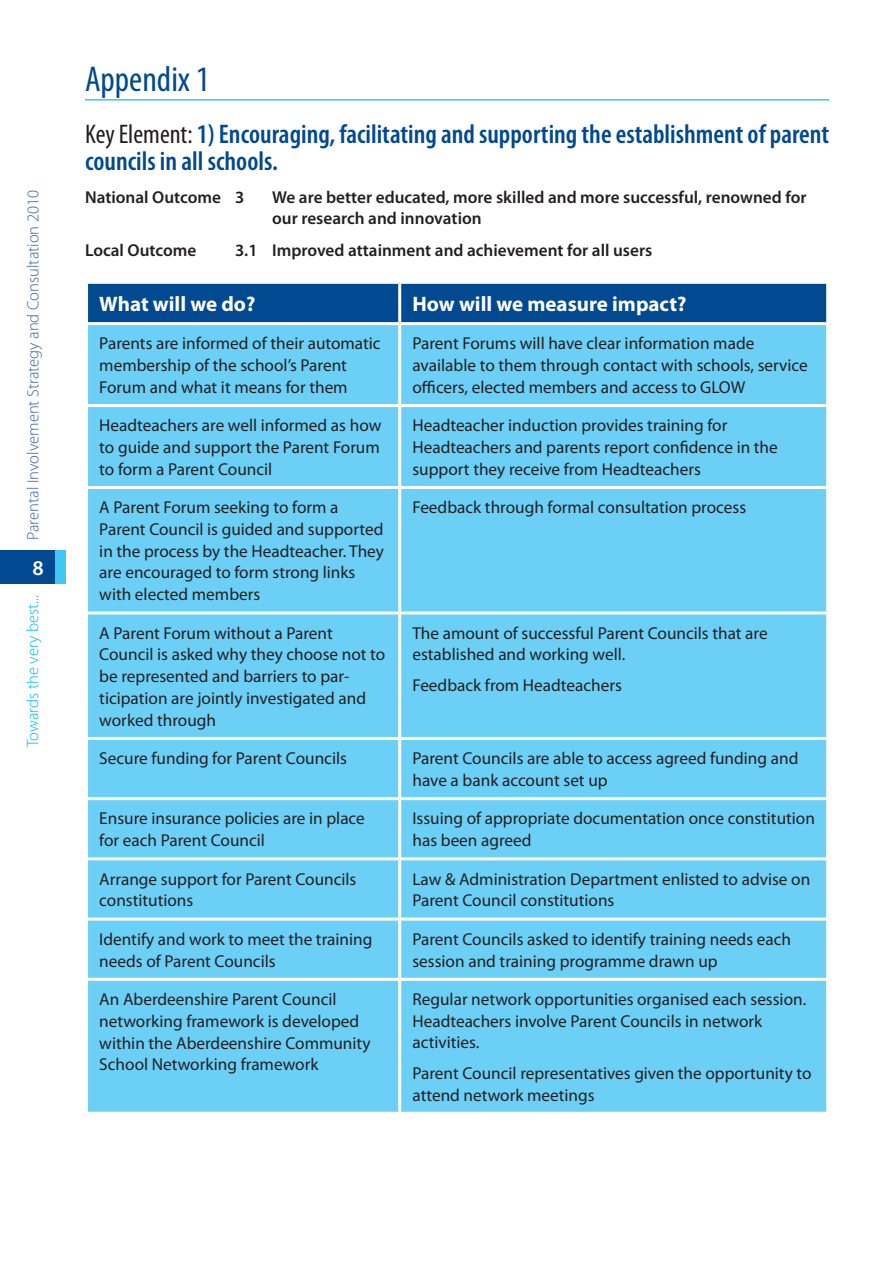
<style>
.page{position:relative;width:893px;height:1263px;background:#fff}
.page>*{position:absolute;margin:0;border:0;box-sizing:border-box;transform-origin:0 0}
.header_np{font:condensed 36px "Myriad Pro";color:#014990}
.sub_heading{font:600 condensed 27px/27px "Myriad Pro";color:#014990}
.Table_body{font:700 21px "Myriad Pro";color:#fff}
.body_bold{font:600 21px "Myriad Pro";color:#fff}
.Table_body-2{font:17.25px/21.8px "Myriad Pro";color:#231f20}
.Table_body_Nat_Out{font:600 17.25px/21.8px "Myriad Pro";color:#231f20}
.body{font:300 16.5px "Myriad Pro";color:#365fa0}
.body-2{font:300 16.5px "Myriad Pro";color:#00baf1}
.s1{font-weight:400;color:#231f20}
</style>
<div class="page">
<div style="left:0;top:550px;width:55px;height:34px;background:#014990"></div>
<div style="left:55px;top:550px;width:11px;height:34px;background:#40c7f4"></div>
<hr style="left:85px;top:99px;width:744px;height:1px;background:#00aeef">
<div style="left:88px;top:284px;width:738px;height:38px;background:#014990"></div>
<div style="left:88px;top:325px;width:738px;height:787px;background:#6bcff6"></div>
<hr style="left:398px;top:325px;width:3px;height:79px;background:#fff">
<hr style="left:85px;top:404px;width:315px;height:3px;background:#fff">
<hr style="left:400px;top:404px;width:429px;height:3px;background:#fff">
<hr style="left:398px;top:407px;width:3px;height:79px;background:#fff">
<hr style="left:85px;top:486px;width:315px;height:3px;background:#fff">
<hr style="left:400px;top:486px;width:429px;height:3px;background:#fff">
<hr style="left:398px;top:489px;width:3px;height:122px;background:#fff">
<hr style="left:85px;top:611px;width:315px;height:3px;background:#fff">
<hr style="left:400px;top:611px;width:429px;height:3px;background:#fff">
<hr style="left:398px;top:614px;width:3px;height:123px;background:#fff">
<hr style="left:85px;top:737px;width:315px;height:3px;background:#fff">
<hr style="left:400px;top:737px;width:429px;height:3px;background:#fff">
<hr style="left:398px;top:740px;width:3px;height:57px;background:#fff">
<hr style="left:85px;top:797px;width:315px;height:3px;background:#fff">
<hr style="left:400px;top:797px;width:429px;height:3px;background:#fff">
<hr style="left:398px;top:800px;width:3px;height:57px;background:#fff">
<hr style="left:85px;top:857px;width:315px;height:3px;background:#fff">
<hr style="left:400px;top:857px;width:429px;height:3px;background:#fff">
<hr style="left:398px;top:860px;width:3px;height:57px;background:#fff">
<hr style="left:85px;top:917px;width:315px;height:3px;background:#fff">
<hr style="left:400px;top:917px;width:429px;height:3px;background:#fff">
<hr style="left:398px;top:920px;width:3px;height:58px;background:#fff">
<hr style="left:398px;top:981px;width:3px;height:131px;background:#fff">
<hr style="left:85px;top:978px;width:315px;height:3px;background:#fff">
<hr style="left:400px;top:978px;width:429px;height:3px;background:#fff">
<hr style="left:398px;top:284px;width:3px;height:38px;background:#fff">
<p class="body" style="left:23px;top:540px;width:351px;rotate:-90deg">Parental Involvement Strategy and Consultation 2010</p>
<p class="body_bold" style="left:32px;top:554px;width:13px">8</p>
<p class="body-2" style="left:23px;top:747px;width:154px;rotate:-90deg">Towards the very best...</p>
<p class="header_np" style="left:85px;top:57px;width:126px">Appendix 1</p>
<p class="sub_heading" style="left:85px;top:120px;width:746px"><span class="s1">Key Element:</span> 1) Encouraging, facilitating and supporting the establishment of parent councils in all schools.</p>
<p class="Table_body_Nat_Out" style="left:85px;top:186px;width:161px">National Outcome 3</p>
<p class="Table_body_Nat_Out" style="left:272px;top:186px;width:536px">We are better educated, more skilled and more successful, renowned for our research and innovation</p>
<p class="Table_body_Nat_Out" style="left:85px;top:239px;width:113px">Local Outcome</p>
<p class="Table_body_Nat_Out" style="left:235px;top:239px;width:419px">3.1 Improved attainment and achievement for all users</p>
<p class="Table_body" style="left:99px;top:290px;width:158px">What will we do?</p>
<p class="Table_body" style="left:412px;top:290px;width:276px">How will we measure impact?</p>
<p class="Table_body-2" style="left:99px;top:332px;width:283px">Parents are informed of their automatic membership of the school’s Parent<br>Forum and what it means for them</p>
<p class="Table_body-2" style="left:412px;top:332px;width:397px">Parent Forums will have clear information made available to them through contact with schools, service officers, elected members and access to GLOW</p>
<p class="Table_body-2" style="left:99px;top:414px;width:284px;text-align:justify">Headteachers are well informed as how to guide and support the Parent Forum to form a Parent Council</p>
<p class="Table_body-2" style="left:412px;top:414px;width:367px">Headteacher induction provides training for<br>Headteachers and parents report confidence in the support they receive from Headteachers</p>
<p class="Table_body-2" style="left:99px;top:496px;width:286px">A Parent Forum seeking to form a Parent Council is guided and supported in the process by the Headteacher. They are encouraged to form strong links with elected members</p>
<p class="Table_body-2" style="left:412px;top:496px;width:335px">Feedback through formal consultation process</p>
<p class="Table_body-2" style="left:99px;top:622px;width:288px">A Parent Forum without a Parent<br>Council is asked why they choose not to be represented and barriers to par&shy;ticipation are jointly investigated and worked through</p>
<p class="Table_body-2" style="left:412px;top:622px;width:357px">The amount of successful Parent Councils that are established and working well.</p>
<p class="Table_body-2" style="left:412px;top:674px;width:211px">Feedback from Headteachers</p>
<p class="Table_body-2" style="left:99px;top:747px;width:249px">Secure funding for Parent Councils</p>
<p class="Table_body-2" style="left:412px;top:747px;width:387px">Parent Councils are able to access agreed funding and have a bank account set up</p>
<p class="Table_body-2" style="left:99px;top:807px;width:267px">Ensure insurance policies are in place for each Parent Council</p>
<p class="Table_body-2" style="left:412px;top:807px;width:404px">Issuing of appropriate documentation once constitution has been agreed</p>
<p class="Table_body-2" style="left:99px;top:868px;width:259px">Arrange support for Parent Councils constitutions</p>
<p class="Table_body-2" style="left:412px;top:868px;width:399px">Law &amp; Administration Department enlisted to advise on<br>Parent Council constitutions</p>
<p class="Table_body-2" style="left:99px;top:928px;width:275px">Identify and work to meet the training needs of Parent Councils</p>
<p class="Table_body-2" style="left:412px;top:928px;width:380px">Parent Councils asked to identify training needs each session and training programme drawn up</p>
<p class="Table_body-2" style="left:99px;top:988px;width:273px">An Aberdeenshire Parent Council networking framework is developed within the Aberdeenshire Community School Networking framework</p>
<p class="Table_body-2" style="left:412px;top:988px;width:394px">Regular network opportunities organised each session.<br>Headteachers involve Parent Councils in network activities.</p>
<p class="Table_body-2" style="left:412px;top:1062px;width:401px">Parent Council representatives given the opportunity to attend network meetings</p>
</div>
